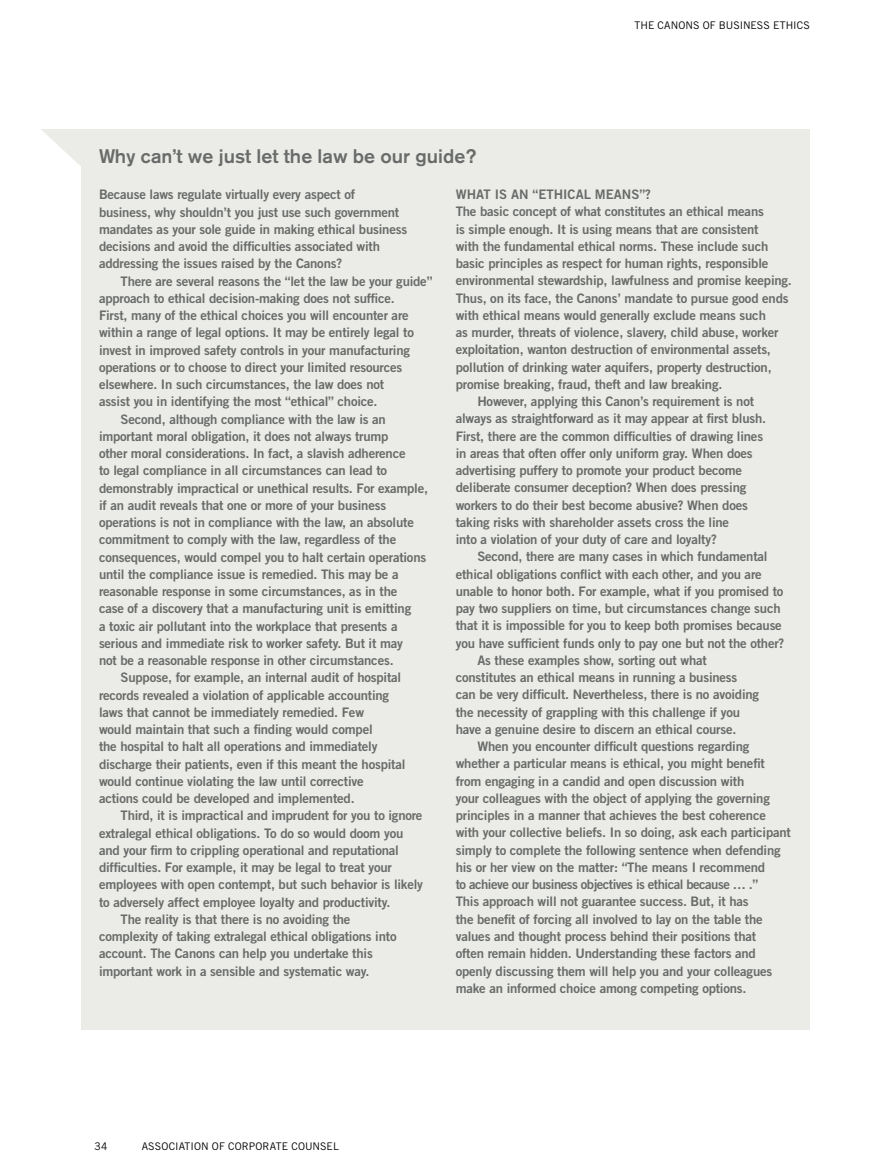
<style>
.page{position:relative;width:891px;height:1175px;background:#fff}
.page>*{position:absolute;margin:0;border:0;box-sizing:border-box;transform-origin:0 0}
.t1{font:500 19.5px "Akzidenz Grotesk BE";color:#686b69}
.t2{font:13.2px/17.2px "Trade Gothic Bold Two";letter-spacing:-.015em;color:#686b69}
.t3{font:13.2px "Trade Gothic Bold Two";letter-spacing:-.04em;color:#686b69}
.t4{font:10.5px "Trade Gothic";letter-spacing:.01em;color:#000}
</style>
<div class="page">
<div style="left:81px;top:129px;width:729px;height:900px;background:#ebece8"></div>
<svg style="left:41px;top:129px;width:40px;height:37px"></svg>
<p class="t4" style="left:635px;top:19px;width:177px">THE CANONS OF BUSINESS ETHICS</p>
<h1 class="t1" style="left:99px;top:144px;width:379px">Why can’t we just let the law be our guide?</h1>
<p class="t2" style="left:99px;top:186px;width:310px">Because laws regulate virtually every aspect of business, why shouldn’t you just use such government mandates as your sole guide in making ethical business decisions and avoid the difficulties associated with addressing the issues raised by the Canons?</p>
<p class="t2" style="left:121px;top:272px;width:313px">There are several reasons the “let the law be your guide”</p>
<p class="t2" style="left:99px;top:289px;width:297px">approach to ethical decision-making does not suffice.</p>
<p class="t2" style="left:99px;top:306px;width:311px">First, many of the ethical choices you will encounter are</p>
<p class="t2" style="left:99px;top:324px;width:316px">within a range of legal options. It may be entirely legal to</p>
<p class="t2" style="left:99px;top:341px;width:313px">invest in improved safety controls in your manufacturing</p>
<p class="t2" style="left:99px;top:358px;width:305px">operations or to choose to direct your limited resources</p>
<p class="t2" style="left:99px;top:375px;width:287px">elsewhere. In such circumstances, the law does not</p>
<p class="t2" style="left:99px;top:393px;width:280px">assist you in identifying the most “ethical” choice.</p>
<p class="t2" style="left:121px;top:410px;width:267px">Second, although compliance with the law is an</p>
<p class="t2" style="left:99px;top:427px;width:291px">important moral obligation, it does not always trump</p>
<p class="t2" style="left:99px;top:444px;width:308px">other moral considerations. In fact, a slavish adherence</p>
<p class="t2" style="left:99px;top:462px;width:290px">to legal compliance in all circumstances can lead to</p>
<p class="t2" style="left:99px;top:479px;width:331px">demonstrably impractical or unethical results. For example,</p>
<p class="t2" style="left:99px;top:496px;width:289px">if an audit reveals that one or more of your business</p>
<p class="t2" style="left:99px;top:513px;width:316px">operations is not in compliance with the law, an absolute</p>
<p class="t2" style="left:99px;top:531px;width:299px">commitment to comply with the law, regardless of the</p>
<p class="t2" style="left:99px;top:548px;width:329px">consequences, would compel you to halt certain operations</p>
<p class="t2" style="left:99px;top:565px;width:301px">until the compliance issue is remedied. This may be a</p>
<p class="t2" style="left:99px;top:582px;width:300px">reasonable response in some circumstances, as in the</p>
<p class="t2" style="left:99px;top:600px;width:314px">case of a discovery that a manufacturing unit is emitting</p>
<p class="t2" style="left:99px;top:617px;width:300px">a toxic air pollutant into the workplace that presents a</p>
<p class="t2" style="left:99px;top:634px;width:306px">serious and immediate risk to worker safety. But it may</p>
<p class="t2" style="left:99px;top:651px;width:296px">not be a reasonable response in other circumstances.</p>
<p class="t2" style="left:121px;top:669px;width:282px">Suppose, for example, an internal audit of hospital</p>
<p class="t2" style="left:99px;top:686px;width:292px">records revealed a violation of applicable accounting</p>
<p class="t2" style="left:99px;top:703px;width:267px">laws that cannot be immediately remedied. Few</p>
<p class="t2" style="left:99px;top:720px;width:275px">would maintain that such a finding would compel</p>
<p class="t2" style="left:99px;top:738px;width:280px">the hospital to halt all operations and immediately</p>
<p class="t2" style="left:99px;top:755px;width:308px">discharge their patients, even if this meant the hospital</p>
<p class="t2" style="left:99px;top:772px;width:266px">would continue violating the law until corrective</p>
<p class="t2" style="left:99px;top:789px;width:257px">actions could be developed and implemented.</p>
<p class="t2" style="left:121px;top:806px;width:303px">Third, it is impractical and imprudent for you to ignore</p>
<p class="t2" style="left:99px;top:824px;width:306px">extralegal ethical obligations. To do so would doom you</p>
<p class="t2" style="left:99px;top:841px;width:301px">and your firm to crippling operational and reputational</p>
<p class="t2" style="left:99px;top:858px;width:294px">difficulties. For example, it may be legal to treat your</p>
<p class="t2" style="left:99px;top:875px;width:325px">employees with open contempt, but such behavior is likely</p>
<p class="t2" style="left:99px;top:893px;width:293px">to adversely affect employee loyalty and productivity.</p>
<p class="t2" style="left:121px;top:910px;width:231px">The reality is that there is no avoiding the</p>
<p class="t2" style="left:99px;top:927px;width:299px">complexity of taking extralegal ethical obligations into</p>
<p class="t2" style="left:99px;top:944px;width:275px">account. The Canons can help you undertake this</p>
<p class="t2" style="left:99px;top:962px;width:272px">important work in a sensible and systematic way.</p>
<p class="t2" style="left:456px;top:185px;width:197px">WHAT IS AN “ETHICAL MEANS”?</p>
<p class="t2" style="left:456px;top:203px;width:310px">The basic concept of what constitutes an ethical means</p>
<p class="t2" style="left:456px;top:220px;width:304px">is simple enough. It is using means that are consistent</p>
<p class="t2" style="left:456px;top:237px;width:314px">with the fundamental ethical norms. These include such</p>
<p class="t2" style="left:456px;top:254px;width:314px">basic principles as respect for human rights, responsible</p>
<p class="t2" style="left:456px;top:272px;width:338px">environmental stewardship, lawfulness and promise keeping.</p>
<p class="t2" style="left:456px;top:289px;width:334px">Thus, on its face, the Canons’ mandate to pursue good ends</p>
<p class="t2" style="left:456px;top:306px;width:312px">with ethical means would generally exclude means such</p>
<p class="t2" style="left:456px;top:323px;width:324px">as murder, threats of violence, slavery, child abuse, worker</p>
<p class="t2" style="left:456px;top:341px;width:317px">exploitation, wanton destruction of environmental assets,</p>
<p class="t2" style="left:456px;top:358px;width:317px">pollution of drinking water aquifers, property destruction,</p>
<p class="t2" style="left:456px;top:375px;width:268px">promise breaking, fraud, theft and law breaking.</p>
<p class="t2" style="left:477px;top:392px;width:278px">However, applying this Canon’s requirement is not</p>
<p class="t2" style="left:456px;top:410px;width:312px">always as straightforward as it may appear at first blush.</p>
<p class="t2" style="left:456px;top:427px;width:309px">First, there are the common difficulties of drawing lines</p>
<p class="t2" style="left:456px;top:444px;width:298px">in areas that often offer only uniform gray. When does</p>
<p class="t2" style="left:456px;top:461px;width:288px">advertising puffery to promote your product become</p>
<p class="t2" style="left:456px;top:479px;width:292px">deliberate consumer deception? When does pressing</p>
<p class="t2" style="left:456px;top:496px;width:294px">workers to do their best become abusive? When does</p>
<p class="t2" style="left:456px;top:513px;width:275px">taking risks with shareholder assets cross the line</p>
<p class="t2" style="left:456px;top:530px;width:263px">into a violation of your duty of care and loyalty?</p>
<p class="t2" style="left:477px;top:548px;width:292px">Second, there are many cases in which fundamental</p>
<p class="t2" style="left:456px;top:565px;width:307px">ethical obligations conflict with each other, and you are</p>
<p class="t2" style="left:456px;top:582px;width:329px">unable to honor both. For example, what if you promised to</p>
<p class="t2" style="left:456px;top:599px;width:326px">pay two suppliers on time, but circumstances change such</p>
<p class="t2" style="left:456px;top:617px;width:328px">that it is impossible for you to keep both promises because</p>
<p class="t2" style="left:456px;top:634px;width:330px">you have sufficient funds only to pay one but not the other?</p>
<p class="t2" style="left:477px;top:651px;width:231px">As these examples show, sorting out what</p>
<p class="t2" style="left:456px;top:668px;width:283px">constitutes an ethical means in running a business</p>
<p class="t2" style="left:456px;top:686px;width:305px">can be very difficult. Nevertheless, there is no avoiding</p>
<p class="t2" style="left:456px;top:703px;width:286px">the necessity of grappling with this challenge if you</p>
<p class="t2" style="left:456px;top:720px;width:282px">have a genuine desire to discern an ethical course.</p>
<p class="t2" style="left:477px;top:737px;width:274px">When you encounter difficult questions regarding</p>
<p class="t2" style="left:456px;top:755px;width:311px">whether a particular means is ethical, you might benefit</p>
<p class="t2" style="left:456px;top:772px;width:290px">from engaging in a candid and open discussion with</p>
<p class="t2" style="left:456px;top:789px;width:316px">your colleagues with the object of applying the governing</p>
<p class="t2" style="left:456px;top:806px;width:312px">principles in a manner that achieves the best coherence</p>
<p class="t2" style="left:456px;top:824px;width:337px">with your collective beliefs. In so doing, ask each participant</p>
<p class="t2" style="left:456px;top:841px;width:326px">simply to complete the following sentence when defending</p>
<p class="t2" style="left:456px;top:858px;width:311px">his or her view on the matter: “The means I recommend</p>
<p class="t3" style="left:456px;top:876px;width:304px">to achieve our business objectives is ethical because … .”</p>
<p class="t2" style="left:456px;top:893px;width:295px">This approach will not guarantee success. But, it has</p>
<p class="t2" style="left:456px;top:910px;width:309px">the benefit of forcing all involved to lay on the table the</p>
<p class="t2" style="left:456px;top:927px;width:302px">values and thought process behind their positions that</p>
<p class="t2" style="left:456px;top:944px;width:302px">often remain hidden. Understanding these factors and</p>
<p class="t2" style="left:456px;top:962px;width:318px">openly discussing them will help you and your colleagues</p>
<p class="t2" style="left:456px;top:979px;width:292px">make an informed choice among competing options.</p>
<p class="t4" style="left:94px;top:1140px;width:15px">34</p>
<p class="t4" style="left:142px;top:1140px;width:199px">ASSOCIATION OF CORPORATE COUNSEL</p>
</div>
